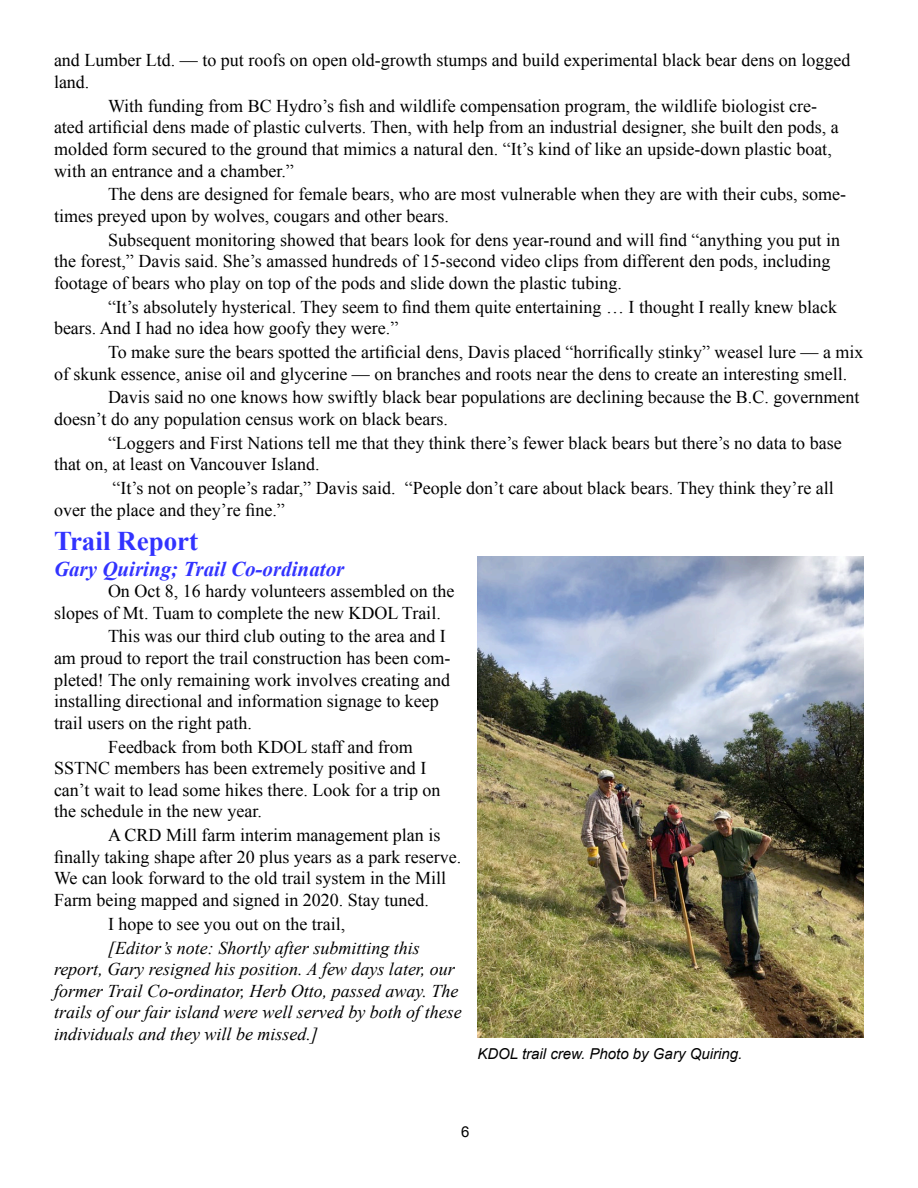
<style>
.page{position:relative;width:918px;height:1188px;background:#fff}
.page>*{position:absolute;margin:0;border:0;box-sizing:border-box;transform-origin:0 0}
.t1{font:700 27px "Times New Roman";color:#3233ff}
.t2{font:italic 700 21px "Times New Roman";color:#3233ff}
.t3{font:18px/21.6px "Times New Roman";color:#000}
.t4{font:italic 18px/21.6px "Times New Roman";color:#000}
.t5{font:italic 15px "Arial";color:#000}
.t6{font:15px "Arial";color:#000}
</style>
<div class="page">
<img style="left:477px;top:556px;width:387px;height:481px">
<p class="t3" style="left:54px;top:49px;width:798px">and Lumber Ltd. — to put roofs on open old-growth stumps and build experimental black bear dens on logged land.</p>
<p class="t3" style="left:54px;top:95px;width:786px;text-indent:54px">With funding from BC Hydro’s fish and wildlife compensation program, the wildlife biologist cre&shy;ated artificial dens made of plastic culverts. Then, with help from an industrial designer, she built den pods, a molded form secured to the ground that mimics a natural den. “It’s kind of like an upside-down plastic boat, with an entrance and a chamber.”</p>
<p class="t3" style="left:54px;top:183px;width:794px;text-indent:54px">The dens are designed for female bears, who are most vulnerable when they are with their cubs, some&shy;times preyed upon by wolves, cougars and other bears.</p>
<p class="t3" style="left:54px;top:229px;width:788px;text-indent:54px">Subsequent monitoring showed that bears look for dens year-round and will find “anything you put in the forest,” Davis said. She’s amassed hundreds of 15-second video clips from different den pods, including footage of bears who play on top of the pods and slide down the plastic tubing.</p>
<p class="t3" style="left:54px;top:296px;width:785px;text-indent:54px">“It’s absolutely hysterical. They seem to find them quite entertaining … I thought I really knew black bears. And I had no idea how goofy they were.”</p>
<p class="t3" style="left:54px;top:341px;width:811px;text-indent:54px">To make sure the bears spotted the artificial dens, Davis placed “horrifically stinky” weasel lure — a mix of skunk essence, anise oil and glycerine — on branches and roots near the dens to create an interesting smell.</p>
<p class="t3" style="left:54px;top:386px;width:807px;text-indent:54px">Davis said no one knows how swiftly black bear populations are declining because the B.C. government doesn’t do any population census work on black bears.</p>
<p class="t3" style="left:54px;top:432px;width:789px;text-indent:54px">“Loggers and First Nations tell me that they think there’s fewer black bears but there’s no data to base that on, at least on Vancouver Island.</p>
<p class="t3" style="left:54px;top:477px;width:781px;text-indent:58px">“It’s not on people’s radar,” Davis said. “People don’t care about black bears. They think they’re all over the place and they’re fine.”</p>
<h1 class="t1" style="left:54px;top:523px;width:146px">Trail Report</h1>
<p class="t2" style="left:54px;top:554px;width:292px">Gary Quiring; Trail Co-ordinator</p>
<p class="t3" style="left:54px;top:580px;width:402px;text-indent:54px">On Oct 8, 16 hardy volunteers assembled on the slopes of Mt. Tuam to complete the new KDOL Trail.</p>
<p class="t3" style="left:54px;top:625px;width:398px;text-indent:54px">This was our third club outing to the area and I am proud to report the trail construction has been com&shy;pleted! The only remaining work involves creating and installing directional and information signage to keep trail users on the right path.</p>
<p class="t3" style="left:54px;top:736px;width:388px;text-indent:54px">Feedback from both KDOL staff and from SSTNC members has been extremely positive and I can’t wait to lead some hikes there. Look for a trip on the schedule in the new year.</p>
<p class="t3" style="left:54px;top:824px;width:409px;text-indent:54px">A CRD Mill farm interim management plan is finally taking shape after 20 plus years as a park reserve.<br>We can look forward to the old trail system in the Mill Farm being mapped and signed in 2020. Stay tuned.</p>
<p class="t3" style="left:108px;top:913px;width:239px">I hope to see you out on the trail,</p>
<p class="t4" style="left:54px;top:936px;width:409px;text-indent:54px">[Editor’s note: Shortly after submitting this report, Gary resigned his position. A few days later, our former Trail Co-ordinator, Herb Otto, passed away. The trails of our fair island were well served by both of these individuals and they will be missed.]</p>
<p class="t5" style="left:477px;top:1044px;width:266px">KDOL trail crew. Photo by Gary Quiring.</p>
<p class="t6" style="left:461px;top:1122px;width:10px">6</p>
</div>
